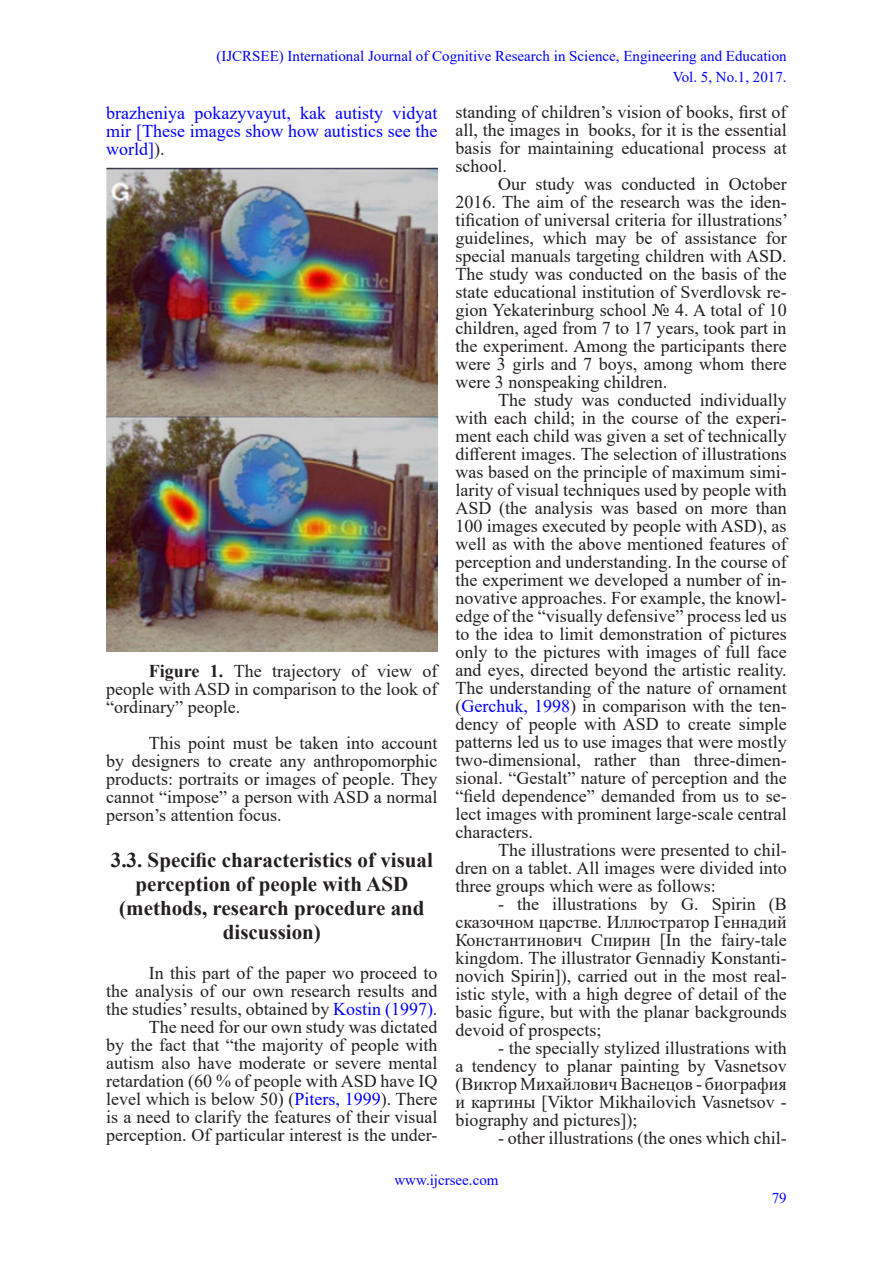
<style>
.page{position:relative;width:893px;height:1263px;background:#fff}
.page>*{position:absolute;margin:0;border:0;box-sizing:border-box;transform-origin:0 0}
.Subheading{font:700 21px/24.2px "Times New Roman";color:#231f20;text-align:center}
.TEXT_NOVI{font:18px/18px "Times New Roman";color:#231f20;text-align:justify}
.TEXT_NOVI-2{font:18px/18px "Times New Roman";color:#00f;text-align:justify}
.t1{font:15px/21.6px "Times New Roman";color:#00f;text-align:right}
.s1{color:#231f20}
.s2{font-weight:700}
.s3{color:#00f}
</style>
<div class="page">
<img style="left:106px;top:168px;width:331px;height:484px">
<p class="t1" style="left:216px;top:44px;width:572px">(IJCRSEE) International Journal of Cognitive Research in Science, Engineering and Education<br>Vol. 5, No.1, 2017.</p>
<p class="TEXT_NOVI-2" style="left:106px;top:104px;width:333px">brazheniya pokazyvayut, kak autisty vidyat mir [These images show how autistics see the world]<span class="s1">).</span></p>
<p class="TEXT_NOVI" style="left:106px;top:662px;width:333px;text-indent:43px"><span class="s2">Figure 1.</span> The trajectory of view of people with ASD in comparison to the look of “ordinary” people.</p>
<p class="TEXT_NOVI" style="left:106px;top:734px;width:333px;text-indent:43px">This point must be taken into account by designers to create any anthropomorphic products: portraits or images of people. They cannot “impose” a person with ASD a normal person’s attention focus.</p>
<p class="Subheading" style="left:111px;top:847px;width:323px">3.3. Specific characteristics of visual perception of people with ASD (methods, research procedure and discussion)</p>
<p class="TEXT_NOVI" style="left:106px;top:963px;width:333px;text-indent:43px">In this part of the paper wo proceed to the analysis of our own research results and the studies’ results, obtained by <span class="s3">Kostin (1997)</span>.</p>
<p class="TEXT_NOVI" style="left:106px;top:1017px;width:333px;text-indent:43px">The need for our own study was dictated by the fact that “the majority of people with autism also have moderate or severe mental retardation (60 % of people with ASD have IQ level which is below 50) (<span class="s3">Piters, 1999</span>). There is a need to clarify the features of their visual perception. Of particular interest is the under-</p>
<p class="TEXT_NOVI" style="left:455px;top:102px;width:333px">standing of children’s vision of books, first of all, the images in books, for it is the essential basis for maintaining educational process at school.</p>
<p class="TEXT_NOVI" style="left:455px;top:174px;width:334px;text-indent:43px">Our study was conducted in October 2016. The aim of the research was the iden&shy;tification of universal criteria for illustrations’ guidelines, which may be of assistance for special manuals targeting children with ASD.<br>The study was conducted on the basis of the state educational institution of Sverdlovsk re&shy;gion Yekaterinburg school № 4. A total of 10 children, aged from 7 to 17 years, took part in the experiment. Among the participants there were 3 girls and 7 boys, among whom there were 3 nonspeaking children.</p>
<p class="TEXT_NOVI" style="left:455px;top:390px;width:333px;text-indent:43px">The study was conducted individually with each child; in the course of the experi&shy;ment each child was given a set of technically different images. The selection of illustrations was based on the principle of maximum simi&shy;larity of visual techniques used by people with ASD (the analysis was based on more than 100 images executed by people with ASD), as well as with the above mentioned features of perception and understanding. In the course of the experiment we developed a number of in&shy;novative approaches. For example, the knowl&shy;edge of the “visually defensive” process led us to the idea to limit demonstration of pictures only to the pictures with images of full face and eyes, directed beyond the artistic reality.<br>The understanding of the nature of ornament (<span class="s3">Gerchuk, 1998</span>) in comparison with the ten&shy;dency of people with ASD to create simple patterns led us to use images that were mostly two-dimensional, rather than three-dimen&shy;sional. “Gestalt” nature of perception and the “field dependence” demanded from us to se&shy;lect images with prominent large-scale central characters.</p>
<p class="TEXT_NOVI" style="left:455px;top:840px;width:333px;text-indent:43px">The illustrations were presented to chil&shy;dren on a tablet. All images were divided into three groups which were as follows:</p>
<p class="TEXT_NOVI" style="left:455px;top:894px;width:333px;text-indent:43px">- the illustrations by G. Spirin (В сказочном царстве. Иллюстратор Геннадий Константинович Спирин [In the fairy-tale kingdom. The illustrator Gennadiy Konstanti&shy;novich Spirin]), carried out in the most real&shy;istic style, with a high degree of detail of the basic figure, but with the planar backgrounds devoid of prospects;</p>
<p class="TEXT_NOVI" style="left:455px;top:1038px;width:333px;text-indent:43px">- the specially stylized illustrations with a tendency to planar painting by Vasnetsov (Виктор Михайлович Васнецов - биография и картины [Viktor Mikhailovich Vasnetsov - biography and pictures]);</p>
<p class="TEXT_NOVI" style="left:498px;top:1128px;width:290px">- other illustrations (the ones which chil-</p>
<p class="t1" style="left:394px;top:1169px;width:106px">www.ijcrsee.com</p>
<p class="t1" style="left:772px;top:1187px;width:16px">79</p>
</div>
